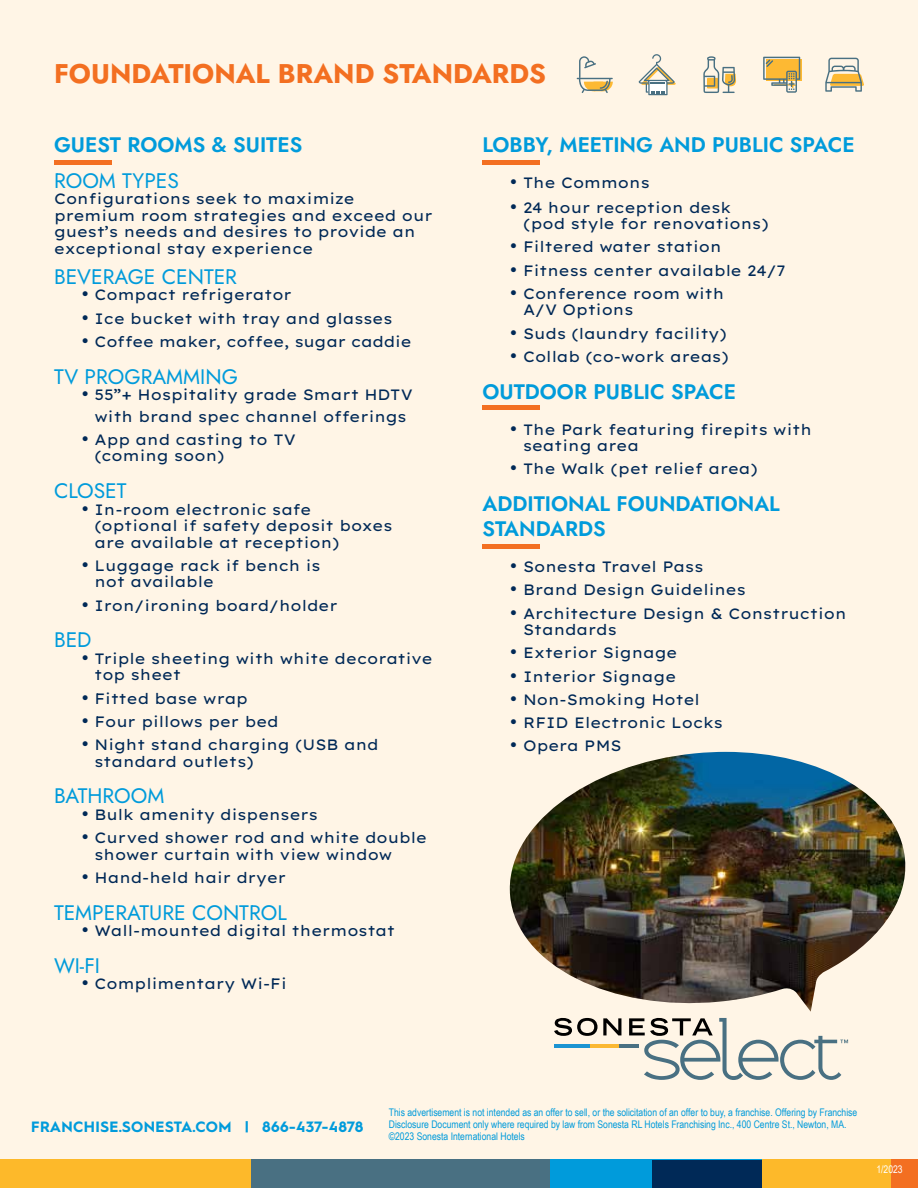
<style>
.page{position:relative;width:918px;height:1188px;background:#fff5e6}
.page>*{position:absolute;margin:0;border:0;box-sizing:border-box;transform-origin:0 0}
.t1{font:700 27px "Jost";color:#f36f21}
.t2{font:600 21px/25.2px "Jost";color:#009bdb}
.t3{font:21px "Jost";color:#009bdb}
.t4{font:15px/16.5px "Lexend Exa";color:#002957}
.t5{font:700 15px "Hurme Geometric Sans 1";letter-spacing:.025em;color:#009bdb}
.t6{font:10.5px/12px "Arial Narrow";color:#009bdb}
.t7{font:10.5px "Arial Narrow";color:#fff}
.s1{font-size:18px}
</style>
<div class="page">
<svg style="left:554px;top:1018px;width:67px;height:18px"></svg>
<hr style="left:554px;top:1044px;width:36px;height:4px;background:#1c94d2">
<hr style="left:618px;top:1044px;width:21px;height:4px;background:#497082">
<hr style="left:590px;top:1044px;width:28px;height:4px;background:#fbb832">
<svg style="left:629px;top:1018px;width:219px;height:62px"></svg>
<div style="left:0;top:1159px;width:918px;height:29px;background:#497082"></div>
<div style="left:550px;top:1159px;width:368px;height:29px;background:#009bdb"></div>
<div style="left:652px;top:1160px;width:110px;height:28px;background:#002957"></div>
<div style="left:762px;top:1159px;width:156px;height:29px;background:#fdb92a"></div>
<div style="left:891px;top:1159px;width:27px;height:29px;background:#f36f21"></div>
<div style="left:0;top:1159px;width:251px;height:29px;background:#fdb92a"></div>
<svg style="left:825px;top:58px;width:39px;height:34px"></svg>
<svg style="left:577px;top:56px;width:36px;height:37px"></svg>
<svg style="left:703px;top:56px;width:33px;height:37px"></svg>
<svg style="left:639px;top:54px;width:37px;height:41px"></svg>
<svg style="left:800px;top:59px;width:1px;height:22px"></svg>
<svg style="left:763px;top:57px;width:37px;height:36px"></svg>
<img style="left:509px;top:752px;width:397px;height:260px">
<div style="left:54px;top:160px;width:58px;height:5px;background:#f36f21"></div>
<div style="left:483px;top:544px;width:57px;height:5px;background:#f36f21"></div>
<div style="left:483px;top:405px;width:57px;height:5px;background:#f36f21"></div>
<div style="left:483px;top:160px;width:57px;height:5px;background:#f36f21"></div>
<h1 class="t1" style="left:54px;top:55px;width:494px">FOUNDATIONAL BRAND STANDARDS</h1>
<h2 class="t2" style="left:54px;top:132px;width:250px">GUEST ROOMS &amp; SUITES</h2>
<h2 class="t3" style="left:54px;top:166px;width:126px">ROOM TYPES</h2>
<p class="t4" style="left:54px;top:190px;width:380px">Configurations seek to maximize premium room strategies and exceed our guest’s needs and desires to provide an exceptional stay experience</p>
<h2 class="t3" style="left:54px;top:262px;width:185px">BEVERAGE CENTER</h2>
<p class="t4" style="left:81px;top:286px;width:212px"><span class="s1">•</span> Compact refrigerator</p>
<p class="t4" style="left:81px;top:309px;width:313px"><span class="s1">•</span> Ice bucket with tray and glasses</p>
<p class="t4" style="left:81px;top:332px;width:332px"><span class="s1">•</span> Coffee maker, coffee, sugar caddie</p>
<h2 class="t3" style="left:54px;top:362px;width:186px">TV PROGRAMMING</h2>
<p class="t4" style="left:81px;top:383px;width:333px;line-height:21.6px;text-align:center"><span class="s1">•</span> 55”+ Hospitality grade Smart HDTV with brand spec channel offerings</p>
<p class="t4" style="left:94px;top:430px;width:203px;text-indent:-14px"><span class="s1">•</span> App and casting to TV (coming soon)</p>
<h2 class="t3" style="left:54px;top:477px;width:74px">CLOSET</h2>
<p class="t4" style="left:94px;top:500px;width:300px;text-indent:-14px"><span class="s1">•</span> In-room electronic safe (optional if safety deposit boxes are available at reception)</p>
<p class="t4" style="left:94px;top:556px;width:228px;text-indent:-14px"><span class="s1">•</span> Luggage rack if bench is not available</p>
<p class="t4" style="left:81px;top:596px;width:258px"><span class="s1">•</span> Iron/ironing board/holder</p>
<h2 class="t3" style="left:54px;top:626px;width:39px">BED</h2>
<p class="t4" style="left:94px;top:649px;width:340px;text-indent:-14px"><span class="s1">•</span> Triple sheeting with white decorative top sheet</p>
<p class="t4" style="left:81px;top:689px;width:169px"><span class="s1">•</span> Fitted base wrap</p>
<p class="t4" style="left:81px;top:712px;width:199px"><span class="s1">•</span> Four pillows per bed</p>
<p class="t4" style="left:94px;top:735px;width:286px;text-indent:-14px"><span class="s1">•</span> Night stand charging (USB and standard outlets)</p>
<h2 class="t3" style="left:54px;top:782px;width:112px">BATHROOM</h2>
<p class="t4" style="left:81px;top:805px;width:239px"><span class="s1">•</span> Bulk amenity dispensers</p>
<p class="t4" style="left:94px;top:828px;width:334px;text-indent:-14px"><span class="s1">•</span> Curved shower rod and white double shower curtain with view window</p>
<p class="t4" style="left:81px;top:868px;width:207px"><span class="s1">•</span> Hand-held hair dryer</p>
<h2 class="t3" style="left:54px;top:898px;width:234px">TEMPERATURE CONTROL</h2>
<p class="t4" style="left:81px;top:921px;width:316px"><span class="s1">•</span> Wall-mounted digital thermostat</p>
<h2 class="t3" style="left:54px;top:951px;width:47px">WI-FI</h2>
<p class="t4" style="left:81px;top:975px;width:207px"><span class="s1">•</span> Complimentary Wi-Fi</p>
<h2 class="t2" style="left:483px;top:132px;width:374px">LOBBY, MEETING AND PUBLIC SPACE</h2>
<p class="t4" style="left:510px;top:173px;width:142px"><span class="s1">•</span> The Commons</p>
<p class="t4" style="left:523px;top:198px;width:247px;text-indent:-14px"><span class="s1">•</span> 24 hour reception desk (pod style for renovations)</p>
<p class="t4" style="left:510px;top:238px;width:214px"><span class="s1">•</span> Filtered water station</p>
<p class="t4" style="left:510px;top:261px;width:278px"><span class="s1">•</span> Fitness center available 24/7</p>
<p class="t4" style="left:523px;top:284px;width:203px;text-indent:-14px"><span class="s1">•</span> Conference room with<br>A/V Options</p>
<p class="t4" style="left:510px;top:324px;width:219px"><span class="s1">•</span> Suds (laundry facility)</p>
<p class="t4" style="left:510px;top:347px;width:221px"><span class="s1">•</span> Collab (co-work areas)</p>
<h2 class="t2" style="left:483px;top:379px;width:255px">OUTDOOR PUBLIC SPACE</h2>
<p class="t4" style="left:523px;top:420px;width:290px;text-indent:-14px"><span class="s1">•</span> The Park featuring firepits with seating area</p>
<p class="t4" style="left:510px;top:460px;width:250px"><span class="s1">•</span> The Walk (pet relief area)</p>
<h2 class="t2" style="left:483px;top:491px;width:299px">ADDITIONAL FOUNDATIONAL<br>STANDARDS</h2>
<p class="t4" style="left:510px;top:557px;width:195px"><span class="s1">•</span> Sonesta Travel Pass</p>
<p class="t4" style="left:510px;top:581px;width:238px"><span class="s1">•</span> Brand Design Guidelines</p>
<p class="t4" style="left:523px;top:604px;width:325px;text-indent:-14px"><span class="s1">•</span> Architecture Design &amp; Construction<br>Standards</p>
<p class="t4" style="left:510px;top:644px;width:169px"><span class="s1">•</span> Exterior Signage</p>
<p class="t4" style="left:510px;top:667px;width:168px"><span class="s1">•</span> Interior Signage</p>
<p class="t4" style="left:510px;top:690px;width:192px"><span class="s1">•</span> Non-Smoking Hotel</p>
<p class="t4" style="left:510px;top:713px;width:215px"><span class="s1">•</span> RFID Electronic Locks</p>
<p class="t4" style="left:510px;top:737px;width:114px"><span class="s1">•</span> Opera PMS</p>
<p class="t5" style="left:31px;top:1116px;width:334px">FRANCHISE.SONESTA.COM | 866-437-4878</p>
<p class="t6" style="left:389px;top:1105px;width:470px">This advertisement is not intended as an offer to sell, or the solicitation of an offer to buy, a franchise. Offering by Franchise<br>Disclosure Document only where required by law from Sonesta RL Hotels Franchising Inc., 400 Centre St., Newton, MA. ©2023 Sonesta International Hotels</p>
<p class="t7" style="left:876px;top:1162px;width:28px">1/2023</p>
</div>
